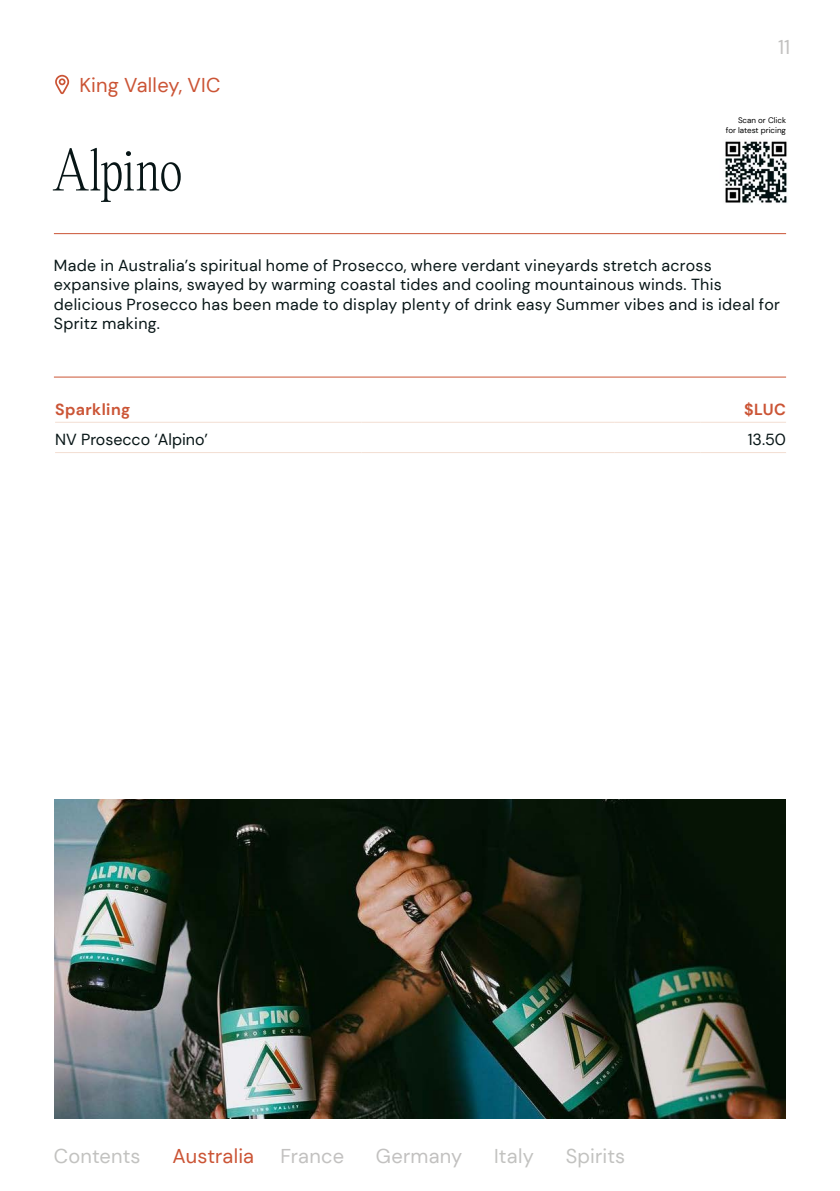
<style>
.page{position:relative;width:840px;height:1191px;background:#fff}
.page>*{position:absolute;margin:0;border:0;box-sizing:border-box;transform-origin:0 0}
.t1{font:200 52px "PP Editorial New";letter-spacing:-.015em;color:#071516}
.t2{font:20px "DM Sans";letter-spacing:.01em;color:#cb5435}
.t3{font:20px "DM Sans";letter-spacing:.005em;color:#c2c2c0}
.t4{font:20px "DM Sans";letter-spacing:.01em;color:#c2c1c0}
.t5{font:16px/19.2px "DM Sans";letter-spacing:.02em;color:#071516}
.t6{font:16px "DM Sans";color:#071516}
.t7{font:700 16px "DM Sans";letter-spacing:.025em;color:#cb5435}
.t8{font:8px/9.6px "DM Sans";color:#000;text-align:right}
</style>
<div class="page">
<svg style="left:55px;top:75px;width:14px;height:19px"></svg>
<img style="left:54px;top:799px;width:731px;height:320px">
<hr style="left:54px;top:233px;width:731px;height:1px;background:#cb5435">
<hr style="left:54px;top:376px;width:731px;height:1px;background:#cb5435">
<img style="left:725px;top:141px;width:62px;height:62px">
<hr style="left:55px;top:422px;width:306px;height:1px;background:#f3ded2">
<hr style="left:361px;top:422px;width:253px;height:1px;background:#f3ded2">
<hr style="left:614px;top:422px;width:86px;height:1px;background:#f3ded2">
<hr style="left:700px;top:422px;width:85px;height:1px;background:#f3ded2">
<hr style="left:55px;top:452px;width:306px;height:1px;background:#f3ded2">
<hr style="left:361px;top:452px;width:253px;height:1px;background:#f3ded2">
<hr style="left:614px;top:452px;width:86px;height:1px;background:#f3ded2">
<hr style="left:700px;top:452px;width:85px;height:1px;background:#f3ded2">
<p class="t2" style="left:79px;top:73px;width:142px">King Valley, VIC</p>
<h1 class="t1" style="left:54px;top:135px;width:130px">Alpino</h1>
<p class="t4" style="left:777px;top:34px;width:14px">11</p>
<p class="t8" style="left:725px;top:115px;width:62px">Scan or Click for latest pricing</p>
<p class="t5" style="left:54px;top:256px;width:727px">Made in Australia’s spiritual home of Prosecco, where verdant vineyards stretch across expansive plains, swayed by warming coastal tides and cooling mountainous winds. This delicious Prosecco has been made to display plenty of drink easy Summer vibes and is ideal for Spritz making.</p>
<p class="t7" style="left:55px;top:399px;width:77px">Sparkling</p>
<p class="t7" style="left:743px;top:399px;width:43px">$LUC</p>
<p class="t6" style="left:55px;top:430px;width:154px">NV Prosecco ‘Alpino’</p>
<p class="t5" style="left:747px;top:430px;width:40px">13.50</p>
<p class="t3" style="left:54px;top:1143px;width:88px">Contents</p>
<p class="t2" style="left:172px;top:1143px;width:83px">Australia</p>
<p class="t4" style="left:280px;top:1143px;width:65px">France</p>
<p class="t4" style="left:376px;top:1143px;width:88px">Germany</p>
<p class="t3" style="left:494px;top:1143px;width:41px">Italy</p>
<p class="t3" style="left:565px;top:1143px;width:61px">Spirits</p>
</div>
